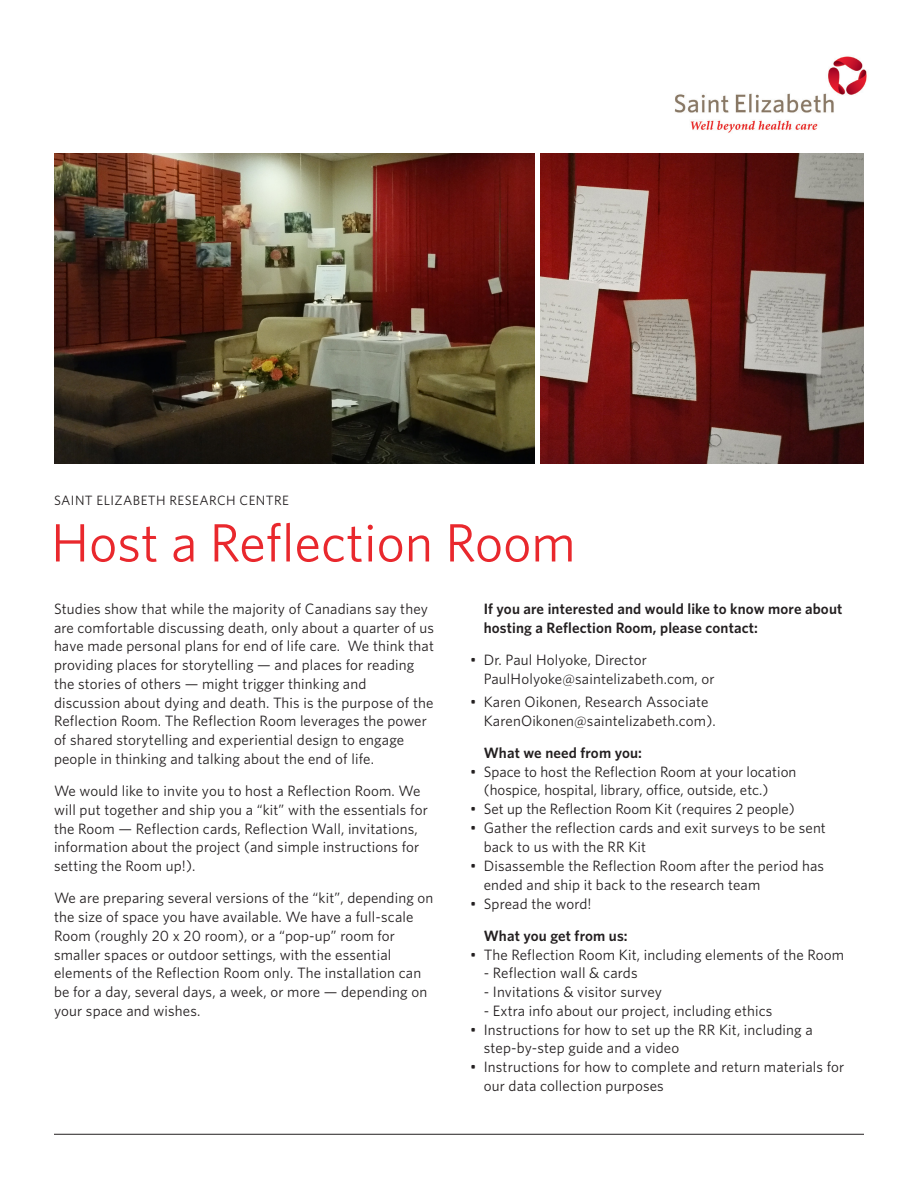
<style>
.page{position:relative;width:918px;height:1188px;background:#fff}
.page>*{position:absolute;margin:0;border:0;box-sizing:border-box;transform-origin:0 0}
.t1{font:54px "Whitney HTF";color:#e9282d}
.t2{font:15px/18.8px "Whitney HTF";letter-spacing:.01em;color:#231f20}
.t3{font:600 15px/18.8px "Whitney HTF";letter-spacing:.01em;color:#231f20}
.t4{font:13.5px "Whitney HTF";letter-spacing:.03em;color:#231f20}
</style>
<div class="page">
<img style="left:674px;top:56px;width:193px;height:77px">
<img style="left:54px;top:153px;width:481px;height:311px">
<img style="left:540px;top:153px;width:324px;height:311px">
<hr style="left:54px;top:1134px;width:810px;height:1px;background:#231f20">
<p class="t4" style="left:54px;top:492px;width:236px">SAINT ELIZABETH RESEARCH CENTRE</p>
<p class="t1" style="left:51px;top:511px;width:526px">Host a Reflection Room</p>
<p class="t2" style="left:54px;top:599px;width:382px">Studies show that while the majority of Canadians say they are comfortable discussing death, only about a quarter of us have made personal plans for end of life care. We think that providing places for storytelling — and places for reading the stories of others — might trigger thinking and discussion about dying and death. This is the purpose of the Reflection Room. The Reflection Room leverages the power of shared storytelling and experiential design to engage people in thinking and talking about the end of life.</p>
<p class="t2" style="left:54px;top:781px;width:375px">We would like to invite you to host a Reflection Room. We will put together and ship you a “kit” with the essentials for the Room — Reflection cards, Reflection Wall, invitations, information about the project (and simple instructions for setting the Room up!).</p>
<p class="t2" style="left:54px;top:888px;width:381px">We are preparing several versions of the “kit”, depending on the size of space you have available. We have a full-scale Room (roughly 20 x 20 room), or a “pop-up” room for smaller spaces or outdoor settings, with the essential elements of the Reflection Room only. The installation can be for a day, several days, a week, or more — depending on your space and wishes.</p>
<p class="t3" style="left:484px;top:599px;width:360px">If you are interested and would like to know more about hosting a Reflection Room, please contact:</p>
<p class="t2" style="left:484px;top:650px;width:232px;text-indent:-14px">• Dr. Paul Holyoke, Director<br>PaulHolyoke@saintelizabeth.com, or</p>
<p class="t2" style="left:484px;top:692px;width:234px;text-indent:-14px">• Karen Oikonen, Research Associate<br>KarenOikonen@saintelizabeth.com).</p>
<p class="t3" style="left:484px;top:743px;width:160px">What we need from you:</p>
<p class="t2" style="left:484px;top:762px;width:314px;text-indent:-14px">• Space to host the Reflection Room at your location (hospice, hospital, library, office, outside, etc.)</p>
<p class="t2" style="left:470px;top:799px;width:326px">• Set up the Reflection Room Kit (requires 2 people)</p>
<p class="t2" style="left:484px;top:818px;width:344px;text-indent:-14px">• Gather the reflection cards and exit surveys to be sent back to us with the RR Kit</p>
<p class="t2" style="left:484px;top:856px;width:342px;line-height:19.2px;text-indent:-14px">• Disassemble the Reflection Room after the period has ended and ship it back to the research team</p>
<p class="t2" style="left:470px;top:894px;width:123px">• Spread the word!</p>
<p class="t3" style="left:484px;top:926px;width:146px">What you get from us:</p>
<p class="t2" style="left:470px;top:945px;width:375px">• The Reflection Room Kit, including elements of the Room</p>
<p class="t2" style="left:484px;top:963px;width:155px">- Reflection wall &amp; cards</p>
<p class="t2" style="left:484px;top:982px;width:180px">- Invitations &amp; visitor survey</p>
<p class="t2" style="left:484px;top:1001px;width:290px">- Extra info about our project, including ethics</p>
<p class="t2" style="left:484px;top:1020px;width:330px;text-indent:-14px">• Instructions for how to set up the RR Kit, including a step-by-step guide and a video</p>
<p class="t2" style="left:484px;top:1057px;width:362px;text-indent:-14px">• Instructions for how to complete and return materials for our data collection purposes</p>
</div>
